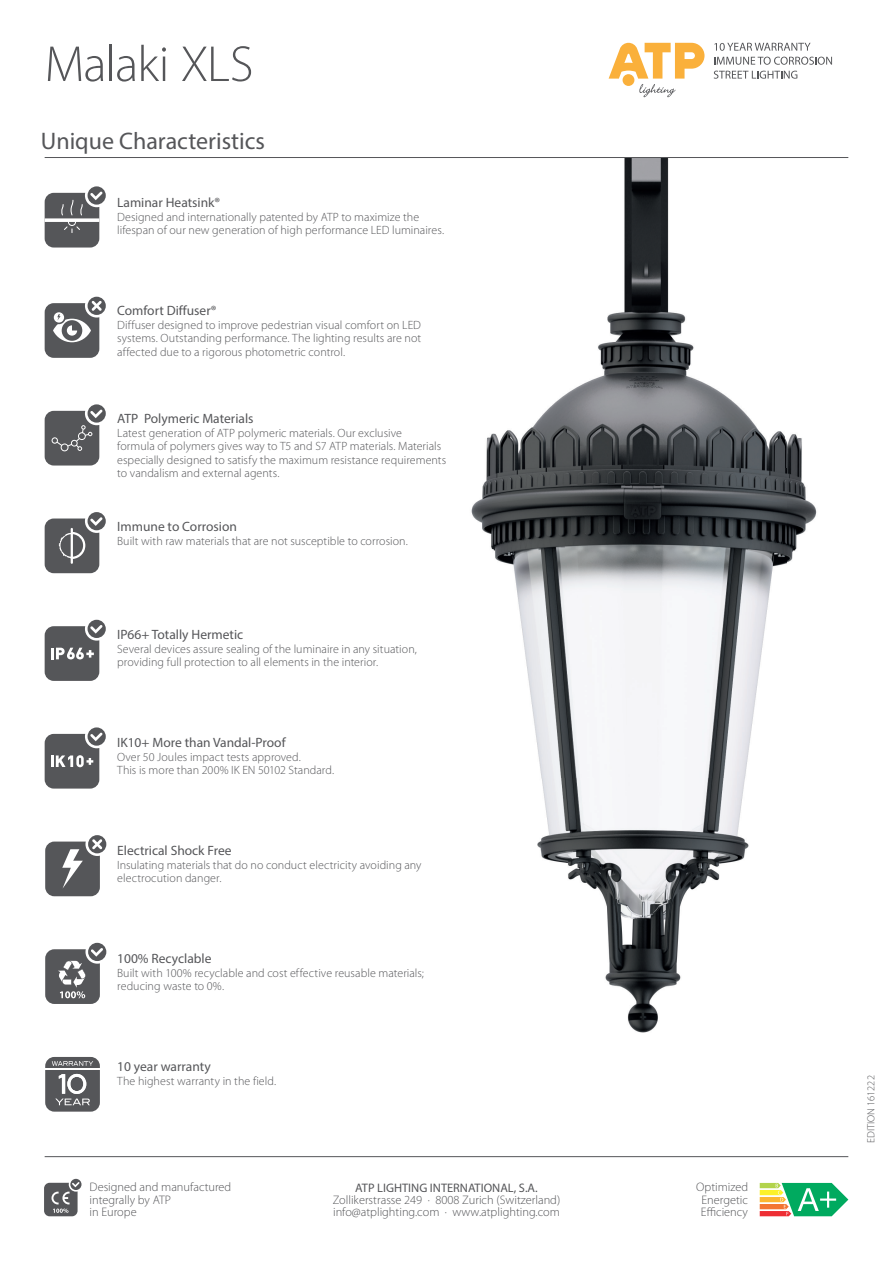
<style>
.page{position:relative;width:893px;height:1263px;background:#fff}
.page>*{position:absolute;margin:0;border:0;box-sizing:border-box;transform-origin:0 0}
.t1{font:300 51px "Myriad Pro";letter-spacing:-.02em;color:#555659}
.t2{font:24px "Myriad Pro";color:#555659}
.t3{font:13.5px "Myriad Pro";color:#555659}
.t4{font:300 12.3px/12.3px "Myriad Pro";color:#555659}
.t5{font:12.3px "Myriad Pro";color:#555659}
.t6{font:300 12px/13.5px "Myriad Pro";letter-spacing:.005em;color:#555659}
.t7{font:300 10.5px "Myriad Pro";color:#555659}
</style>
<div class="page">
<svg style="left:70px;top:1179px;width:12px;height:11px"></svg>
<svg style="left:44px;top:1182px;width:36px;height:34px"></svg>
<svg style="left:760px;top:1183px;width:88px;height:33px"></svg>
<img style="left:471px;top:158px;width:346px;height:875px">
<svg style="left:714px;top:43px;width:97px;height:8px"></svg>
<svg style="left:714px;top:57px;width:118px;height:8px"></svg>
<svg style="left:714px;top:71px;width:83px;height:8px"></svg>
<svg style="left:609px;top:43px;width:95px;height:54px"></svg>
<hr style="left:45px;top:157px;width:803px;height:1px;background:#555659">
<div style="left:88px;top:512px;width:18px;height:18px;background:#555659;border-radius:50%"></div>
<svg style="left:45px;top:517px;width:58px;height:56px"></svg>
<svg style="left:88px;top:404px;width:18px;height:19px"></svg>
<svg style="left:45px;top:409px;width:58px;height:56px;background:#6f7073"></svg>
<div style="left:88px;top:297px;width:18px;height:18px;background:#555659;border-radius:50%"></div>
<svg style="left:45px;top:301px;width:57px;height:57px"></svg>
<svg style="left:88px;top:727px;width:18px;height:19px"></svg>
<svg style="left:45px;top:732px;width:58px;height:56px;background:#757678"></svg>
<div style="left:88px;top:835px;width:18px;height:18px;background:#555659;border-radius:50%"></div>
<svg style="left:45px;top:839px;width:57px;height:57px"></svg>
<div style="left:88px;top:943px;width:18px;height:18px;background:#555659;border-radius:50%"></div>
<svg style="left:45px;top:948px;width:58px;height:56px"></svg>
<div style="left:45px;top:1057px;width:55px;height:55px;background:#555659;border-radius:9px"></div>
<hr style="left:45px;top:1068px;width:55px;height:1px;background:#fff">
<svg style="left:52px;top:1061px;width:41px;height:5px"></svg>
<svg style="left:55px;top:1074px;width:35px;height:31px"></svg>
<div style="left:88px;top:620px;width:18px;height:18px;background:#555659;border-radius:50%"></div>
<svg style="left:45px;top:625px;width:58px;height:56px"></svg>
<svg style="left:88px;top:186px;width:18px;height:19px"></svg>
<svg style="left:45px;top:191px;width:58px;height:57px;background:#77787a"></svg>
<hr style="left:45px;top:1156px;width:803px;height:1px;background:#555659">
<h1 class="t1" style="left:45px;top:36px;width:210px">Malaki XLS</h1>
<h2 class="t2" style="left:41px;top:126px;width:226px">Unique Characteristics</h2>
<p class="t3" style="left:117px;top:194px;width:105px">Laminar Heatsink®</p>
<p class="t6" style="left:117px;top:210px;width:328px">Designed and internationally patented by ATP to maximize the lifespan of our new generation of high performance LED luminaires.</p>
<p class="t3" style="left:117px;top:302px;width:101px">Comfort Diffuser®</p>
<p class="t6" style="left:117px;top:318px;width:305px;text-align:justify">Diffuser designed to improve pedestrian visual comfort on LED systems. Outstanding performance. The lighting results are not affected due to a rigorous photometric control.</p>
<p class="t3" style="left:117px;top:410px;width:138px">ATP Polymeric Materials</p>
<p class="t6" style="left:117px;top:426px;width:331px">Latest generation of ATP polymeric materials. Our exclusive<br>formula of polymers gives way to T5 and S7 ATP materials. Materials especially designed to satisfy the maximum resistance requirements to vandalism and external agents.</p>
<p class="t3" style="left:117px;top:518px;width:121px">Immune to Corrosion</p>
<p class="t6" style="left:117px;top:534px;width:292px">Built with raw materials that are not susceptible to corrosion.</p>
<p class="t3" style="left:117px;top:626px;width:128px">IP66+ Totally Hermetic</p>
<p class="t6" style="left:117px;top:642px;width:301px">Several devices assure sealing of the luminaire in any situation, providing full protection to all elements in the interior.</p>
<p class="t3" style="left:117px;top:734px;width:170px">IK10+ More than Vandal-Proof</p>
<p class="t6" style="left:117px;top:750px;width:218px">Over 50 Joules impact tests approved.<br>This is more than 200% IK EN 50102 Standard.</p>
<p class="t3" style="left:117px;top:842px;width:116px">Electrical Shock Free</p>
<p class="t6" style="left:117px;top:858px;width:306px">Insulating materials that do no conduct electricity avoiding any electrocution danger.</p>
<p class="t3" style="left:117px;top:950px;width:96px">100% Recyclable</p>
<p class="t6" style="left:117px;top:966px;width:308px">Built with 100% recyclable and cost effective reusable materials; reducing waste to 0%.</p>
<p class="t3" style="left:117px;top:1058px;width:95px">10 year warranty</p>
<p class="t6" style="left:117px;top:1074px;width:160px">The highest warranty in the field.</p>
<p class="t4" style="left:90px;top:1181px;width:143px">Designed and manufactured integrally by ATP<br>in Europe</p>
<p class="t4" style="left:696px;top:1181px;width:53px;text-align:center">Optimized<br>Energetic<br>Efficiency</p>
<p class="t5" style="left:355px;top:1180px;width:184px">ATP LIGHTING INTERNATIONAL, S.A.</p>
<p class="t4" style="left:333px;top:1194px;width:229px">Zollikerstrasse 249 · 8008 Zurich (Switzerland) info@atplighting.com · www.atplighting.com</p>
<p class="t7" style="left:865px;top:1143px;width:69px;rotate:-90deg">EDITION 161222</p>
</div>
